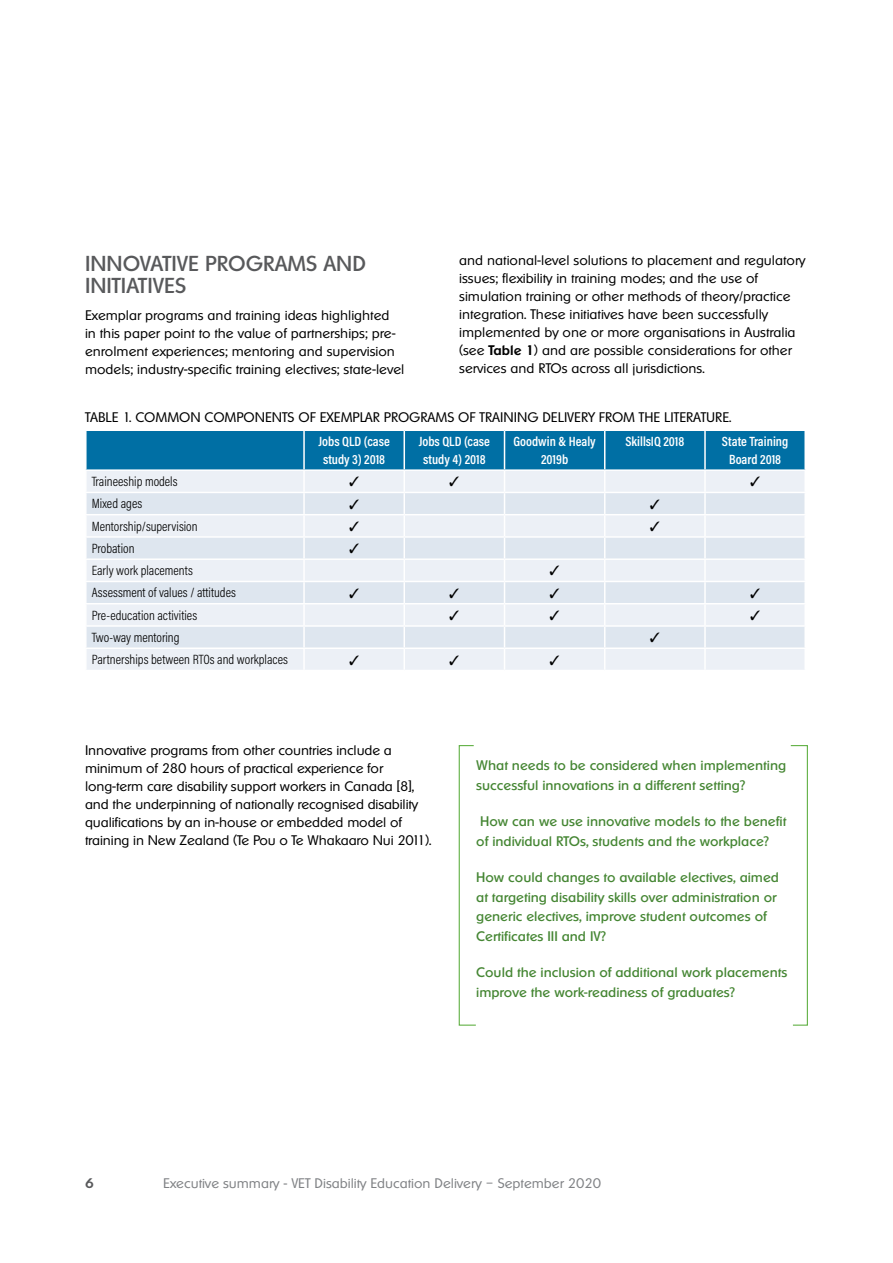
<style>
.page{position:relative;width:893px;height:1263px;background:#fff}
.page>*{position:absolute;margin:0;border:0;box-sizing:border-box;transform-origin:0 0}
.t1{font:21px/22.5px "Ornitons Serial";color:#58595b}
.t2{font:300 13.5px/18px "Ornitons Serial";color:#000}
.t3{font:13.5px/19.5px "Ornitons Serial";color:#458633}
.t4{font:300 13.5px "Acumin Pro Cond";color:#000}
.t5{font:600 13.5px/18px "Acumin Pro Cond";color:#fff;text-align:center}
.t6{font:300 13.5px "Ornitons Serial";color:#808285}
.t7{font:500 13.5px "Ornitons Serial";color:#58595b}
.s1{font-weight:500}
</style>
<div class="page">
<svg style="left:458px;top:745px;width:18px;height:281px"></svg>
<svg style="left:790px;top:745px;width:18px;height:281px"></svg>
<svg style="left:86px;top:430px;width:719px;height:240px;background:#c3d9e7"></svg>
<h1 class="t1" style="left:85px;top:252px;width:282px">INNOVATIVE PROGRAMS AND<br>INITIATIVES</h1>
<p class="t2" style="left:85px;top:306px;width:321px">Exemplar programs and training ideas highlighted<br>in this paper point to the value of partnerships; pre&shy;enrolment experiences; mentoring and supervision models; industry-specific training electives; state-level</p>
<p class="t2" style="left:459px;top:251px;width:348px">and national-level solutions to placement and regulatory issues; flexibility in training modes; and the use of simulation training or other methods of theory/practice integration. These initiatives have been successfully implemented by one or more organisations in Australia (see <span class="s1">Table 1</span>) and are possible considerations for other services and RTOs across all jurisdictions.</p>
<p class="t2" style="left:85px;top:408px;width:648px">TABLE 1. COMMON COMPONENTS OF EXEMPLAR PROGRAMS OF TRAINING DELIVERY FROM THE LITERATURE.</p>
<p class="t4" style="left:92px;top:473px;width:87px">Traineeship models</p>
<p class="t4" style="left:92px;top:495px;width:52px">Mixed ages</p>
<p class="t4" style="left:92px;top:517px;width:107px">Mentorship/supervision</p>
<p class="t4" style="left:92px;top:540px;width:44px">Probation</p>
<p class="t4" style="left:92px;top:562px;width:103px">Early work placements</p>
<p class="t4" style="left:92px;top:584px;width:146px">Assessment of values / attitudes</p>
<p class="t4" style="left:92px;top:606px;width:107px">Pre-education activities</p>
<p class="t4" style="left:92px;top:629px;width:89px">Two-way mentoring</p>
<p class="t4" style="left:92px;top:651px;width:198px">Partnerships between RTOs and workplaces</p>
<p class="t5" style="left:318px;top:432px;width:73px">Jobs QLD (case study 3) 2018</p>
<p class="t5" style="left:419px;top:432px;width:73px">Jobs QLD (case study 4) 2018</p>
<p class="t5" style="left:513px;top:432px;width:84px">Goodwin &amp; Healy<br>2019b</p>
<p class="t5" style="left:625px;top:432px;width:60px">SkillsIQ 2018</p>
<p class="t5" style="left:722px;top:432px;width:68px">State Training<br>Board 2018</p>
<p class="t2" style="left:85px;top:741px;width:348px">Innovative programs from other countries include a minimum of 280 hours of practical experience for long-term care disability support workers in Canada [8], and the underpinning of nationally recognised disability qualifications by an in-house or embedded model of training in New Zealand (Te Pou o Te Whakaaro Nui 2011).</p>
<p class="t3" style="left:476px;top:755px;width:311px">What needs to be considered when implementing successful innovations in a different setting?</p>
<p class="t3" style="left:476px;top:811px;width:312px">How can we use innovative models to the benefit of individual RTOs, students and the workplace?</p>
<p class="t3" style="left:476px;top:867px;width:304px">How could changes to available electives, aimed at targeting disability skills over administration or generic electives, improve student outcomes of Certificates III and IV?</p>
<p class="t3" style="left:476px;top:962px;width:313px">Could the inclusion of additional work placements improve the work-readiness of graduates?</p>
<p class="t7" style="left:85px;top:1175px;width:10px">6</p>
<p class="t6" style="left:163px;top:1175px;width:439px">Executive summary - VET Disability Education Delivery – September 2020</p>
</div>
